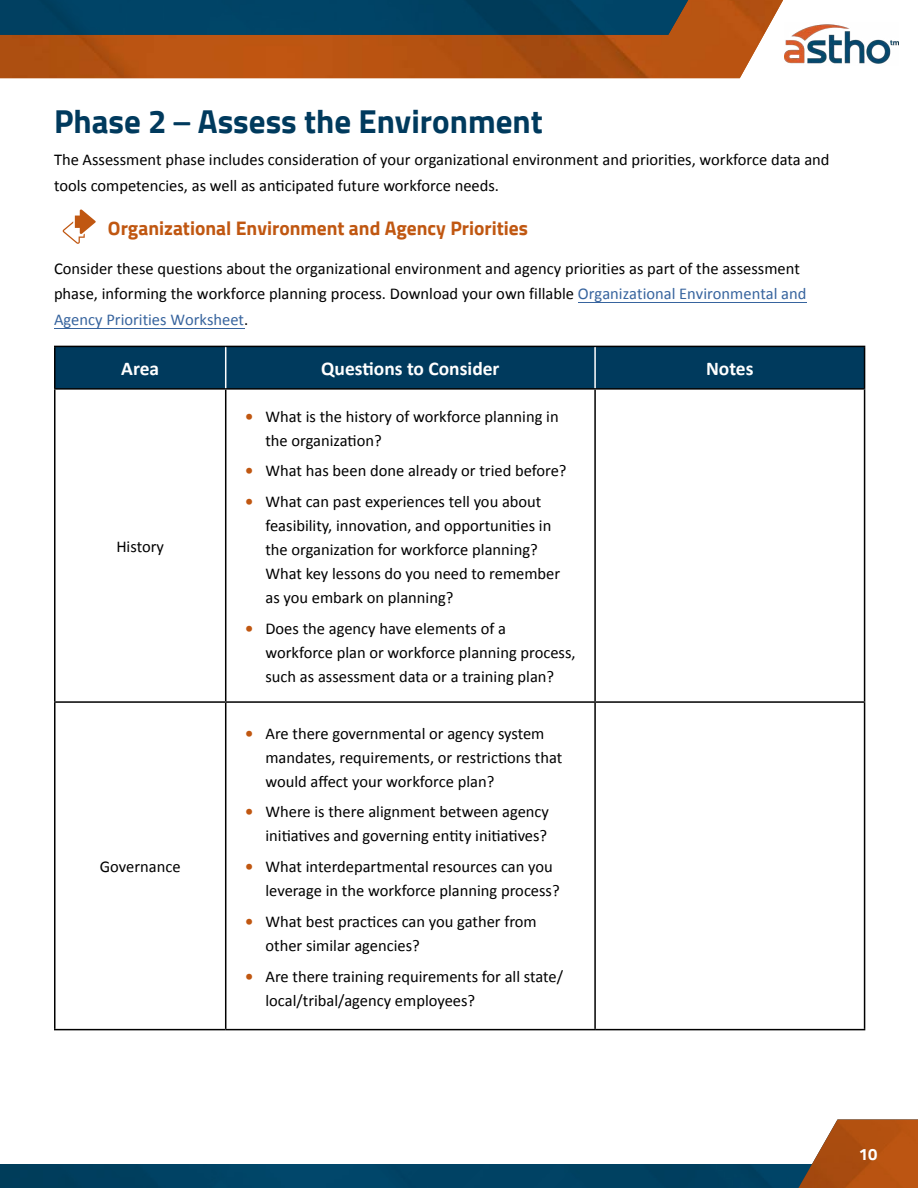
<style>
.page{position:relative;width:918px;height:1188px;background:#fff}
.page>*{position:absolute;margin:0;border:0;box-sizing:border-box;transform-origin:0 0}
.Body_Copy_11pt{font:700 33px "Sunflower";color:#003a5d}
.Body_Copy_11pt-2{font:700 19.5px "Sunflower";color:#c05711}
.Body_Copy_11pt-3{font:700 19.5px "Calibri";color:#fff}
.Body_Copy_11pt-4{font:16.5px/24px "Calibri";color:#000}
.t1{font:700 16.5px "Sunflower";color:#fff}
.s1{font-family:"Calibri"}
.s2{color:#37649e}
.s3{font-weight:700;color:#c05711}
</style>
<div class="page">
<div style="left:0;top:1165px;width:783px;height:23px;background:#004264"></div>
<img style="left:783px;top:1119px;width:135px;height:69px">
<img style="left:0;top:0;width:785px;height:78px">
<img style="left:0;top:0;width:704px;height:35px">
<img style="left:785px;top:24px;width:113px;height:40px">
<svg style="left:63px;top:209px;width:33px;height:35px"></svg>
<div style="left:56px;top:347px;width:808px;height:41px;background:#003a5d"></div>
<hr style="left:54px;top:346px;width:172px;height:1px;background:#000">
<hr style="left:54px;top:347px;width:2px;height:41px;background:#000">
<hr style="left:226px;top:346px;width:369px;height:1px;background:#000">
<hr style="left:595px;top:346px;width:270px;height:1px;background:#000">
<hr style="left:864px;top:347px;width:1px;height:41px;background:#000">
<hr style="left:54px;top:388px;width:172px;height:2px;background:#000">
<hr style="left:54px;top:390px;width:2px;height:311px;background:#000">
<hr style="left:226px;top:388px;width:369px;height:2px;background:#000">
<hr style="left:225px;top:390px;width:1px;height:311px;background:#000">
<hr style="left:595px;top:388px;width:270px;height:2px;background:#000">
<hr style="left:594px;top:390px;width:2px;height:311px;background:#000">
<hr style="left:864px;top:390px;width:1px;height:311px;background:#000">
<hr style="left:54px;top:701px;width:172px;height:2px;background:#000">
<hr style="left:54px;top:703px;width:2px;height:326px;background:#000">
<hr style="left:226px;top:701px;width:369px;height:2px;background:#000">
<hr style="left:225px;top:703px;width:1px;height:326px;background:#000">
<hr style="left:595px;top:701px;width:270px;height:2px;background:#000">
<hr style="left:594px;top:703px;width:2px;height:326px;background:#000">
<hr style="left:864px;top:703px;width:1px;height:326px;background:#000">
<hr style="left:54px;top:1029px;width:172px;height:1px;background:#000">
<hr style="left:226px;top:1029px;width:369px;height:1px;background:#000">
<hr style="left:595px;top:1029px;width:270px;height:1px;background:#000">
<hr style="left:225px;top:347px;width:1px;height:41px;background:#fff">
<hr style="left:594px;top:347px;width:2px;height:41px;background:#fff">
<hr style="left:578px;top:302px;width:229px;height:1px;background:#37649e">
<hr style="left:54px;top:328px;width:190px;height:1px;background:#37649e">
<p class="Body_Copy_11pt" style="left:54px;top:106px;width:490px">Phase 2 <span class="s1">–</span> Assess the Environment</p>
<p class="Body_Copy_11pt-4" style="left:54px;top:147px;width:777px;line-height:25.5px">The Assessment phase includes consideration of your organizational environment and priorities, workforce data and tools competencies, as well as anticipated future workforce needs.</p>
<p class="Body_Copy_11pt-2" style="left:108px;top:219px;width:422px">Organizational Environment and Agency Priorities</p>
<p class="Body_Copy_11pt-4" style="left:54px;top:255px;width:754px;line-height:25.5px">Consider these questions about the organizational environment and agency priorities as part of the assessment phase, informing the workforce planning process. Download your own fillable <span class="s2">Organizational Environmental and<br>Agency Priorities Worksheet</span>.</p>
<p class="Body_Copy_11pt-3" style="left:121px;top:356px;width:39px">Area</p>
<p class="Body_Copy_11pt-3" style="left:321px;top:356px;width:180px">Questions to Consider</p>
<p class="Body_Copy_11pt-3" style="left:706px;top:356px;width:49px">Notes</p>
<p class="Body_Copy_11pt-4" style="left:116px;top:534px;width:49px">History</p>
<p class="Body_Copy_11pt-4" style="left:100px;top:855px;width:82px">Governance</p>
<p class="Body_Copy_11pt-4" style="left:265px;top:404px;width:295px;text-indent:-20px"><span class="s3">•</span> What is the history of workforce planning in the organization?</p>
<p class="Body_Copy_11pt-4" style="left:245px;top:459px;width:323px"><span class="s3">•</span> What has been done already or tried before?</p>
<p class="Body_Copy_11pt-4" style="left:265px;top:490px;width:296px;text-indent:-20px"><span class="s3">•</span> What can past experiences tell you about feasibility, innovation, and opportunities in the organization for workforce planning?<br>What key lessons do you need to remember as you embark on planning?</p>
<p class="Body_Copy_11pt-4" style="left:265px;top:616px;width:312px;text-indent:-20px"><span class="s3">•</span> Does the agency have elements of a workforce plan or workforce planning process, such as assessment data or a training plan?</p>
<p class="Body_Copy_11pt-4" style="left:265px;top:721px;width:298px;text-indent:-20px"><span class="s3">•</span> Are there governmental or agency system mandates, requirements, or restrictions that would affect your workforce plan?</p>
<p class="Body_Copy_11pt-4" style="left:245px;top:800px;width:305px;text-align:right"><span class="s3">•</span> Where is there alignment between agency initiatives and governing entity initiatives?</p>
<p class="Body_Copy_11pt-4" style="left:265px;top:855px;width:296px;text-indent:-20px"><span class="s3">•</span> What interdepartmental resources can you leverage in the workforce planning process?</p>
<p class="Body_Copy_11pt-4" style="left:265px;top:909px;width:273px;text-indent:-20px"><span class="s3">•</span> What best practices can you gather from other similar agencies?</p>
<p class="Body_Copy_11pt-4" style="left:265px;top:964px;width:299px;text-indent:-20px"><span class="s3">•</span> Are there training requirements for all state/ local/tribal/agency employees?</p>
<p class="t1" style="left:859px;top:1146px;width:20px">10</p>
</div>
